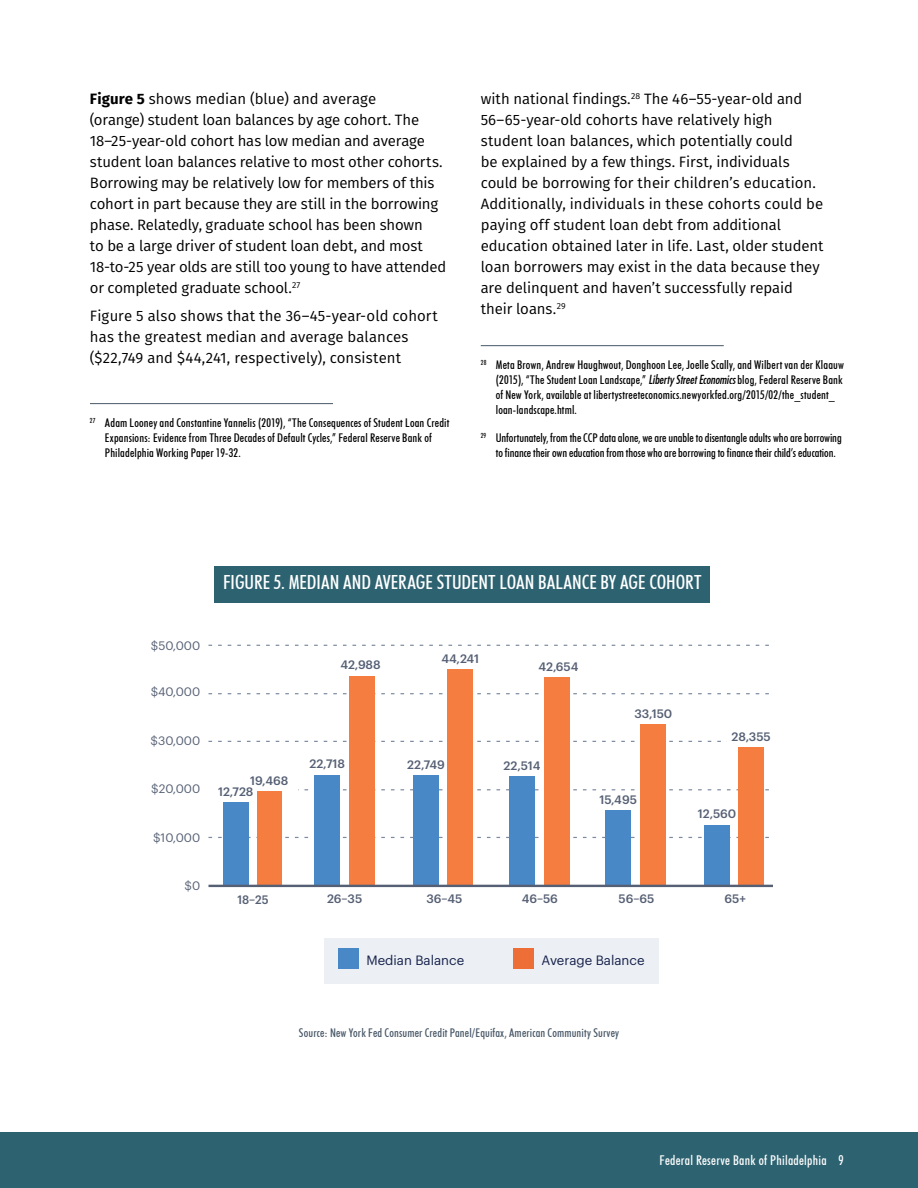
<style>
.page{position:relative;width:918px;height:1188px;background:#fff}
.page>*{position:absolute;margin:0;border:0;box-sizing:border-box;transform-origin:0 0}
.t1{font:500 condensed 19.5px "Futura BT";color:#fff}
.t2{font:15px/21px "Fira Sans";letter-spacing:-.005em;color:#000}
.t3{font:500 condensed 13.5px "Futura BT";letter-spacing:.02em;color:#fff}
.t4{font:13.2px "Graphik";color:#16214b}
.t5{font:500 condensed 12px/15px "Futura BT";letter-spacing:.01em;color:#000}
.t6{font:500 12px "Graphik";color:#566074}
.t7{font:500 condensed 12px "Futura BT";letter-spacing:.01em;color:#485868}
.t8{font:12px "Graphik";color:#566074}
.t9{font:500 12px "Graphik";color:#566074;scale:.95 1}
.s1{font-weight:700}
.s2{font-family:"Futura Md Cn BT Italic";font-weight:400;font-stretch:normal}
</style>
<div class="page">
<div style="left:0;top:1132px;width:918px;height:56px;background:#2d6270"></div>
<svg style="left:209px;top:837px;width:560px;height:1px"></svg>
<svg style="left:298px;top:789px;width:471px;height:1px"></svg>
<svg style="left:209px;top:741px;width:518px;height:1px"></svg>
<svg style="left:209px;top:693px;width:560px;height:1px"></svg>
<svg style="left:209px;top:645px;width:560px;height:1px"></svg>
<div style="left:739px;top:748px;width:25px;height:139px;background:#f47d3f"></div>
<div style="left:704px;top:825px;width:26px;height:62px;background:#4988c7"></div>
<div style="left:641px;top:724px;width:25px;height:163px;background:#f47d3f"></div>
<div style="left:606px;top:811px;width:25px;height:76px;background:#4988c7"></div>
<div style="left:509px;top:776px;width:26px;height:111px;background:#4988c7"></div>
<div style="left:544px;top:678px;width:26px;height:209px;background:#f47d3f"></div>
<div style="left:413px;top:775px;width:26px;height:112px;background:#4988c7"></div>
<div style="left:448px;top:670px;width:25px;height:217px;background:#f47d3f"></div>
<div style="left:349px;top:676px;width:25px;height:211px;background:#f47d3f"></div>
<div style="left:315px;top:775px;width:25px;height:112px;background:#4988c7"></div>
<div style="left:324px;top:938px;width:334px;height:45px;background:#ecf0f4"></div>
<div style="left:338px;top:949px;width:21px;height:20px;background:#4988c7"></div>
<div style="left:513px;top:949px;width:21px;height:20px;background:#ed6e36"></div>
<div style="left:257px;top:791px;width:24px;height:96px;background:#f47d3f"></div>
<div style="left:223px;top:802px;width:25px;height:85px;background:#4988c7"></div>
<hr style="left:209px;top:885px;width:563px;height:2px;background:#566074">
<div style="left:215px;top:566px;width:495px;height:37px;background:#2d6270"></div>
<hr style="left:90px;top:403px;width:243px;height:1px;background:#485868">
<hr style="left:481px;top:345px;width:243px;height:1px;background:#485868">
<p class="t2" style="left:90px;top:88px;width:358px"><span class="s1">Figure 5</span> shows median (blue) and average<br>(orange) student loan balances by age cohort. The 18–25-year-old cohort has low median and average student loan balances relative to most other cohorts.<br>Borrowing may be relatively low for members of this cohort in part because they are still in the borrowing phase. Relatedly, graduate school has been shown<br>to be a large driver of student loan debt, and most 18-to-25 year olds are still too young to have attended or completed graduate school.<sup>27</sup></p>
<p class="t2" style="left:90px;top:305px;width:349px">Figure 5 also shows that the 36–45-year-old cohort has the greatest median and average balances ($22,749 and $44,241, respectively), consistent</p>
<p class="t5" style="left:105px;top:415px;width:346px;text-indent:-15px"><sup>27</sup> Adam Looney and Constantine Yannelis (2019), “The Consequences of Student Loan Credit<br>Expansions: Evidence from Three Decades of Default Cycles,” Federal Reserve Bank of<br>Philadelphia Working Paper 19-32.</p>
<p class="t2" style="left:481px;top:88px;width:344px">with national findings.<sup>28</sup> The 46–55-year-old and 56–65-year-old cohorts have relatively high student loan balances, which potentially could<br>be explained by a few things. First, individuals could be borrowing for their children’s education.<br>Additionally, individuals in these cohorts could be paying off student loan debt from additional education obtained later in life. Last, older student loan borrowers may exist in the data because they are delinquent and haven’t successfully repaid their loans.<sup>29</sup></p>
<p class="t5" style="left:496px;top:357px;width:350px;text-indent:-15px"><sup>28</sup> Meta Brown, Andrew Haughwout, Donghoon Lee, Joelle Scally, and Wilbert van der Klaauw (2015), “The Student Loan Landscape,” <span class="s2">Liberty Street Economics</span> blog, Federal Reserve Bank of New York, available at libertystreeteconomics.newyorkfed.org/2015/02/the_student_ loan-landscape.html.</p>
<p class="t5" style="left:496px;top:430px;width:347px;text-indent:-15px"><sup>29</sup> Unfortunately, from the CCP data alone, we are unable to disentangle adults who are borrowing to finance their own education from those who are borrowing to finance their child’s education.</p>
<h1 class="t1" style="left:223px;top:571px;width:480px">FIGURE 5. MEDIAN AND AVERAGE STUDENT LOAN BALANCE BY AGE COHORT</h1>
<p class="t8" style="left:151px;top:636px;width:51px">$50,000</p>
<p class="t8" style="left:151px;top:683px;width:51px">$40,000</p>
<p class="t8" style="left:151px;top:732px;width:51px">$30,000</p>
<p class="t8" style="left:151px;top:780px;width:50px">$20,000</p>
<p class="t8" style="left:153px;top:829px;width:49px">$10,000</p>
<p class="t8" style="left:185px;top:876px;width:17px">$0</p>
<p class="t6" style="left:340px;top:656px;width:42px">42,988</p>
<p class="t6" style="left:250px;top:771px;width:39px">19,468</p>
<p class="t6" style="left:218px;top:782px;width:37px">12,728</p>
<p class="t6" style="left:309px;top:755px;width:37px">22,718</p>
<p class="t6" style="left:441px;top:650px;width:39px">44,241</p>
<p class="t6" style="left:539px;top:657px;width:41px">42,654</p>
<p class="t6" style="left:407px;top:756px;width:39px">22,749</p>
<p class="t6" style="left:504px;top:756px;width:38px">22,514</p>
<p class="t6" style="left:634px;top:704px;width:39px">33,150</p>
<p class="t6" style="left:599px;top:791px;width:39px">15,495</p>
<p class="t6" style="left:732px;top:728px;width:41px">28,355</p>
<p class="t6" style="left:698px;top:805px;width:40px">12,560</p>
<p class="t9" style="left:237px;top:890px;width:34px">18–25</p>
<p class="t6" style="left:327px;top:890px;width:37px">26–35</p>
<p class="t6" style="left:426px;top:890px;width:38px">36–45</p>
<p class="t6" style="left:522px;top:890px;width:38px">46–56</p>
<p class="t6" style="left:619px;top:890px;width:37px">56–65</p>
<p class="t6" style="left:725px;top:890px;width:23px">65+</p>
<p class="t4" style="left:366px;top:950px;width:99px">Median Balance</p>
<p class="t4" style="left:542px;top:950px;width:104px">Average Balance</p>
<p class="t7" style="left:299px;top:1025px;width:322px">Source: New York Fed Consumer Credit Panel/Equifax, American Community Survey</p>
<p class="t3" style="left:660px;top:1152px;width:186px">Federal Reserve Bank of Philadelphia 9</p>
</div>
